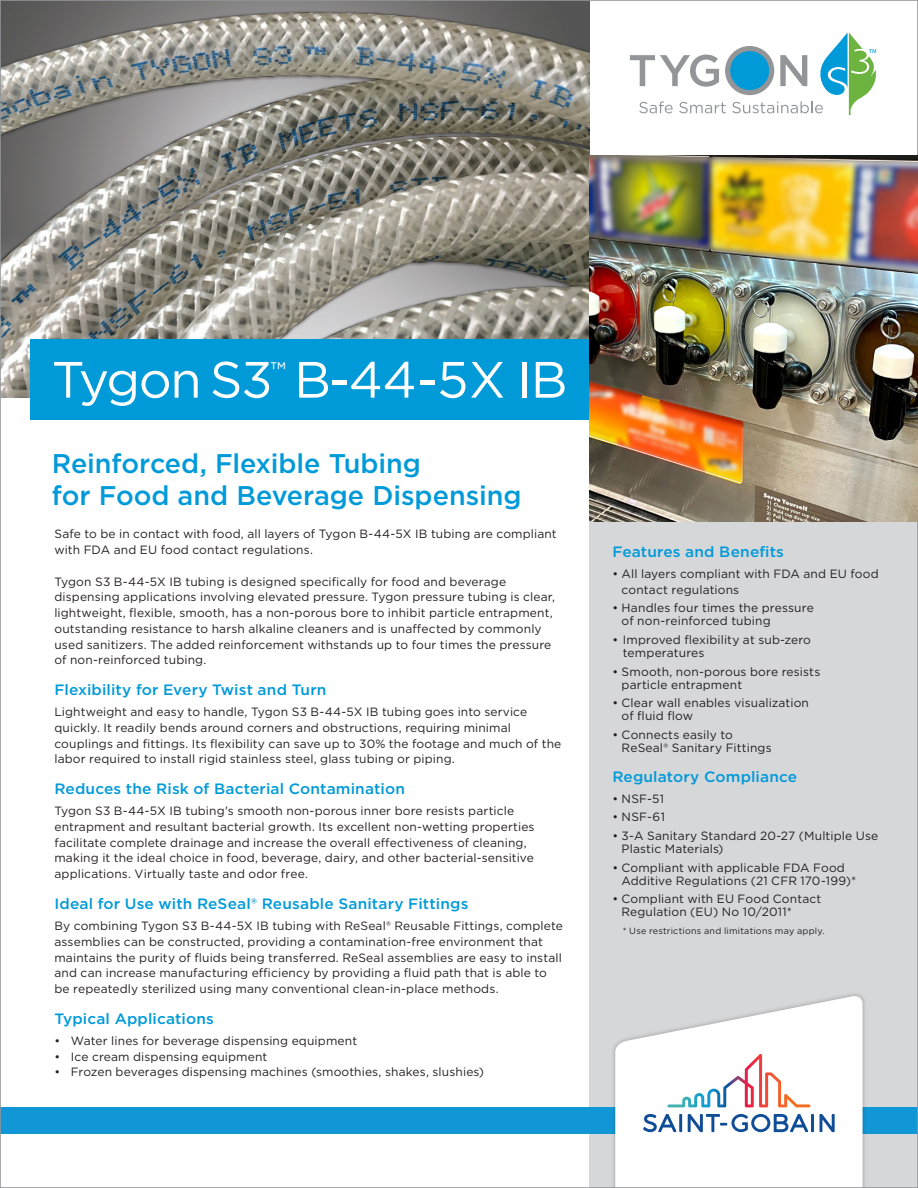
<style>
.page{position:relative;width:918px;height:1188px;background:#fff}
.page>*{position:absolute;margin:0;border:0;box-sizing:border-box;transform-origin:0 0}
.box___Product_name{font:51px "Gotham";letter-spacing:-.025em;color:#fff}
.Headline{font:500 27px "Gotham";letter-spacing:-.005em;color:#009ad9}
.box___Product_name-2{font:22.5px "Gotham";color:#fff}
.body_-_subhead{font:500 15px "Gotham";letter-spacing:.01em;color:#009ad9}
.F_B_heads{font:500 15px "Gotham";letter-spacing:.01em;color:#009ad9}
.body_copy{font:12px/15.8px "Gotham";letter-spacing:.01em;color:#231f20}
.F_B_Bullets{font:12px/13.2px "Gotham";letter-spacing:.015em;color:#231f20}
.Asterick_copy{font:9px "Gotham";letter-spacing:.025em;color:#231f20}
</style>
<div class="page">
<div style="left:590px;top:522px;width:328px;height:666px;background:#d6d7d9"></div>
<svg style="left:639px;top:101px;width:34px;height:12px"></svg>
<svg style="left:679px;top:102px;width:47px;height:11px"></svg>
<div style="left:725px;top:46px;width:49px;height:49px;background:#939598;border-radius:50%"></div>
<svg style="left:730px;top:51px;width:39px;height:39px"></svg>
<svg style="left:630px;top:55px;width:89px;height:32px"></svg>
<svg style="left:732px;top:32px;width:144px;height:83px"></svg>
<img style="left:2px;top:2px;width:588px;height:396px">
<div style="left:0;top:1107px;width:918px;height:27px;background:#1197d6"></div>
<div style="left:611px;top:992px;width:256px;height:196px;background:#231f20;opacity:.3"></div>
<svg style="left:615px;top:996px;width:248px;height:190px;fill:#fff"></svg>
<svg style="left:643px;top:1114px;width:33px;height:18px"></svg>
<hr style="left:679px;top:1114px;width:3px;height:18px;background:#0f4d96">
<svg style="left:688px;top:1114px;width:120px;height:18px"></svg>
<hr style="left:811px;top:1114px;width:3px;height:18px;background:#0f4d96">
<svg style="left:819px;top:1114px;width:16px;height:18px"></svg>
<svg style="left:667px;top:1054px;width:144px;height:53px"></svg>
<div style="left:31px;top:339px;width:573px;height:81px;background:#009ad9"></div>
<img style="left:590px;top:156px;width:327px;height:366px">
<p class="box___Product_name" style="left:52px;top:347px;width:517px">Tygon S3 B-44-5X IB</p>
<p class="box___Product_name-2" style="left:270px;top:356px;width:17px">™</p>
<p class="Headline" style="left:52px;top:446px;width:371px">Reinforced, Flexible Tubing</p>
<p class="Headline" style="left:52px;top:478px;width:471px">for Food and Beverage Dispensing</p>
<p class="body_copy" style="left:54px;top:526px;width:504px">Safe to be in contact with food, all layers of Tygon B-44-5X IB tubing are compliant with FDA and EU food contact regulations.</p>
<p class="body_copy" style="left:54px;top:573px;width:502px">Tygon S3 B-44-5X IB tubing is designed specifically for food and beverage dispensing applications involving elevated pressure. Tygon pressure tubing is clear, lightweight, flexible, smooth, has a non-porous bore to inhibit particle entrapment, outstanding resistance to harsh alkaline cleaners and is unaffected by commonly used sanitizers. The added reinforcement withstands up to four times the pressure of non-reinforced tubing.</p>
<p class="body_-_subhead" style="left:54px;top:680px;width:273px">Flexibility for Every Twist and Turn</p>
<p class="body_copy" style="left:54px;top:704px;width:508px">Lightweight and easy to handle, Tygon S3 B-44-5X IB tubing goes into service quickly. It readily bends around corners and obstructions, requiring minimal couplings and fittings. Its flexibility can save up to 30% the footage and much of the labor required to install rigid stainless steel, glass tubing or piping.</p>
<p class="body_-_subhead" style="left:54px;top:779px;width:352px">Reduces the Risk of Bacterial Contamination</p>
<p class="body_copy" style="left:54px;top:803px;width:482px">Tygon S3 B-44-5X IB tubing's smooth non-porous inner bore resists particle entrapment and resultant bacterial growth. Its excellent non-wetting properties facilitate complete drainage and increase the overall effectiveness of cleaning, making it the ideal choice in food, beverage, dairy, and other bacterial-sensitive applications. Virtually taste and odor free.</p>
<p class="body_-_subhead" style="left:54px;top:894px;width:416px">Ideal for Use with ReSeal® Reusable Sanitary Fittings</p>
<p class="body_copy" style="left:54px;top:918px;width:510px">By combining Tygon S3 B-44-5X IB tubing with ReSeal® Reusable Fittings, complete assemblies can be constructed, providing a contamination-free environment that maintains the purity of fluids being transferred. ReSeal assemblies are easy to install and can increase manufacturing efficiency by providing a fluid path that is able to be repeatedly sterilized using many conventional clean-in-place methods.</p>
<p class="body_-_subhead" style="left:54px;top:1009px;width:161px">Typical Applications</p>
<p class="body_copy" style="left:54px;top:1032px;width:304px">• Water lines for beverage dispensing equipment</p>
<p class="body_copy" style="left:54px;top:1048px;width:215px">• Ice cream dispensing equipment</p>
<p class="body_copy" style="left:54px;top:1064px;width:431px">• Frozen beverages dispensing machines (smoothies, shakes, slushies)</p>
<p class="F_B_heads" style="left:612px;top:542px;width:173px">Features and Benefits</p>
<p class="body_copy" style="left:622px;top:566px;width:259px;text-indent:-9px">• All layers compliant with FDA and EU food contact regulations</p>
<p class="F_B_Bullets" style="left:622px;top:601px;width:194px;text-indent:-9px">• Handles four times the pressure of non-reinforced tubing</p>
<p class="body_copy" style="left:623px;top:633px;width:190px;line-height:13.2px;text-indent:-10px">• Improved flexibility at sub-zero temperatures</p>
<p class="F_B_Bullets" style="left:622px;top:665px;width:200px;text-indent:-9px">• Smooth, non-porous bore resists particle entrapment</p>
<p class="F_B_Bullets" style="left:622px;top:696px;width:189px;text-indent:-9px">• Clear wall enables visualization of fluid flow</p>
<p class="F_B_Bullets" style="left:622px;top:728px;width:152px;text-indent:-9px">• Connects easily to<br>ReSeal® Sanitary Fittings</p>
<p class="F_B_heads" style="left:612px;top:767px;width:186px">Regulatory Compliance</p>
<p class="body_copy" style="left:612px;top:790px;width:53px">• NSF-51</p>
<p class="body_copy" style="left:612px;top:809px;width:54px">• NSF-61</p>
<p class="body_copy" style="left:622px;top:829px;width:258px;line-height:13.2px;text-indent:-9px">• 3-A Sanitary Standard 20-27 (Multiple Use<br>Plastic Materials)</p>
<p class="body_copy" style="left:621px;top:860px;width:236px;line-height:13.2px;text-indent:-9px">• Compliant with applicable FDA Food<br>Additive Regulations (21 CFR 170-199)*</p>
<p class="body_copy" style="left:621px;top:892px;width:202px;line-height:13.2px;text-indent:-9px">• Compliant with EU Food Contact<br>Regulation (EU) No 10/2011*</p>
<p class="Asterick_copy" style="left:623px;top:925px;width:204px">* Use restrictions and limitations may apply.</p>
</div>
